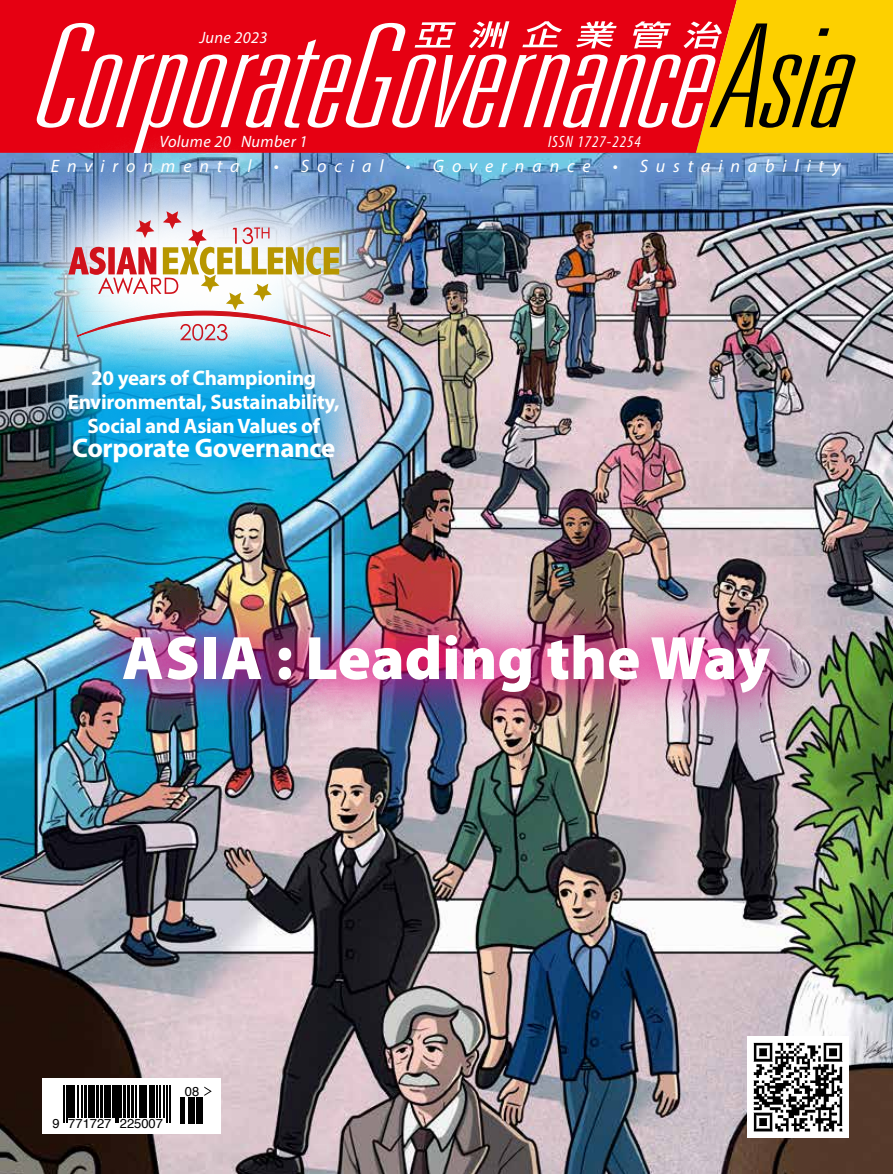
<style>
.page{position:relative;width:893px;height:1174px;background:#fff}
.page>*{position:absolute;margin:0;border:0;box-sizing:border-box;transform-origin:0 0}
.t1{font:900 61.8px "Myriad Pro";color:#fff}
.t2{font:700 27px "Myriad Pro";letter-spacing:-.015em;color:#fff}
.t3{font:700 21px/24px "Myriad Pro";letter-spacing:-.015em;color:#fff;text-align:center}
.t4{font:italic 18px "Myriad Pro";letter-spacing:.44em;color:#fff}
.t5{font:italic 16.5px "Myriad Pro";letter-spacing:.02em;color:#fff}
.t6{font:italic condensed 16.5px "Myriad Pro";letter-spacing:.06em;color:#fff}
.t7{font:12.9px "Helvetica";color:#000}
</style>
<div class="page">
<img style="left:0;top:153px;width:893px;height:1021px">
<div style="left:0;top:0;width:683px;height:130px;background:#e60012"></div>
<svg style="left:35px;top:23px;width:648px;height:130px;fill:#e60012"></svg>
<svg style="left:415px;top:22px;width:41px;height:26px"></svg>
<svg style="left:469px;top:21px;width:40px;height:27px"></svg>
<svg style="left:522px;top:21px;width:40px;height:26px"></svg>
<svg style="left:576px;top:21px;width:41px;height:27px"></svg>
<svg style="left:633px;top:21px;width:38px;height:27px"></svg>
<div style="left:747px;top:1036px;width:102px;height:102px;background:#fff"></div>
<img style="left:753px;top:1042px;width:90px;height:90px">
<div style="left:42px;top:1078px;width:179px;height:55px;background:#fff"></div>
<svg style="left:63px;top:1085px;width:140px;height:39px"></svg>
<svg style="left:204px;top:1086px;width:8px;height:10px"></svg>
<hr style="left:64px;top:1085px;width:1px;height:38px;background:#000">
<hr style="left:66px;top:1085px;width:1px;height:38px;background:#000">
<hr style="left:68px;top:1085px;width:4px;height:32px;background:#000">
<hr style="left:73px;top:1085px;width:2px;height:32px;background:#000">
<hr style="left:77px;top:1085px;width:1px;height:32px;background:#000">
<hr style="left:82px;top:1085px;width:1px;height:32px;background:#000">
<hr style="left:84px;top:1085px;width:2px;height:32px;background:#000">
<hr style="left:88px;top:1085px;width:3px;height:32px;background:#000">
<hr style="left:92px;top:1085px;width:3px;height:32px;background:#000">
<hr style="left:96px;top:1085px;width:3px;height:32px;background:#000">
<hr style="left:101px;top:1085px;width:2px;height:32px;background:#000">
<hr style="left:104px;top:1085px;width:2px;height:32px;background:#000">
<hr style="left:107px;top:1085px;width:4px;height:32px;background:#000">
<hr style="left:112px;top:1085px;width:2px;height:32px;background:#000">
<hr style="left:115px;top:1085px;width:1px;height:38px;background:#000">
<hr style="left:118px;top:1085px;width:1px;height:38px;background:#000">
<hr style="left:120px;top:1085px;width:2px;height:32px;background:#000">
<hr style="left:123px;top:1085px;width:3px;height:32px;background:#000">
<hr style="left:128px;top:1085px;width:2px;height:32px;background:#000">
<hr style="left:131px;top:1085px;width:2px;height:32px;background:#000">
<hr style="left:136px;top:1085px;width:1px;height:32px;background:#000">
<hr style="left:139px;top:1085px;width:3px;height:32px;background:#000">
<hr style="left:143px;top:1085px;width:4px;height:32px;background:#000">
<hr style="left:149px;top:1085px;width:1px;height:32px;background:#000">
<hr style="left:151px;top:1085px;width:4px;height:32px;background:#000">
<hr style="left:157px;top:1085px;width:1px;height:32px;background:#000">
<hr style="left:159px;top:1085px;width:1px;height:32px;background:#000">
<hr style="left:164px;top:1085px;width:1px;height:32px;background:#000">
<hr style="left:167px;top:1085px;width:1px;height:38px;background:#000">
<hr style="left:169px;top:1085px;width:1px;height:38px;background:#000">
<svg style="left:180px;top:1097px;width:1px;height:26px"></svg>
<hr style="left:183px;top:1097px;width:2px;height:26px;background:#000">
<hr style="left:188px;top:1097px;width:2px;height:26px;background:#000">
<svg style="left:192px;top:1097px;width:3px;height:26px"></svg>
<hr style="left:196px;top:1097px;width:2px;height:26px;background:#000">
<hr style="left:199px;top:1097px;width:4px;height:26px;background:#000">
<img style="left:0;top:130px;width:421px;height:293px">
<img style="left:0;top:135px;width:417px;height:284px">
<svg style="left:57px;top:211px;width:282px;height:111px"></svg>
<img style="left:21px;top:322px;width:364px;height:187px">
<div style="left:76px;top:587px;width:741px;height:153px;background:#e4007f;opacity:.75"></div>
<svg style="left:683px;top:0;width:210px;height:153px;background:#da9d0c"></svg>
<p class="t5" style="left:199px;top:27px;width:70px">June 2023</p>
<p class="t5" style="left:159px;top:131px;width:150px">Volume 20 Number 1</p>
<p class="t6" style="left:548px;top:132px;width:94px">ISSN 1727-2254</p>
<p class="t4" style="left:51px;top:155px;width:791px">Environmental • Social • Governance • Sustainability</p>
<p class="t3" style="left:68px;top:365px;width:273px">20 years of Championing<br>Environmental, Sustainability,<br>Social and Asian Values of</p>
<p class="t2" style="left:72px;top:430px;width:264px">Corporate Governance</p>
<h1 class="t1" style="left:122px;top:617px;width:649px">ASIA : Leading the Way</h1>
<p class="t7" style="left:53px;top:1113px;width:112px">9 771727 225007</p>
<p class="t7" style="left:185px;top:1081px;width:16px">08</p>
</div>
